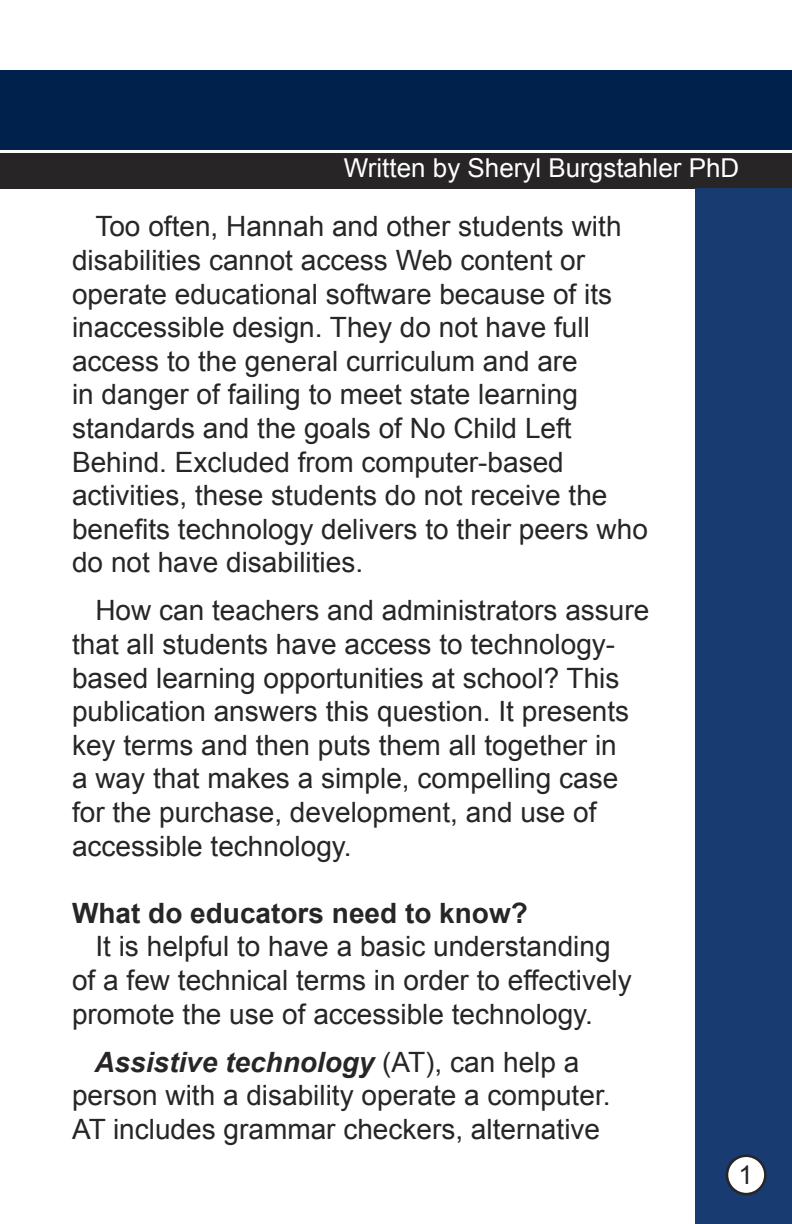
<style>
.page{position:relative;width:792px;height:1224px;background:#fff}
.page>*{position:absolute;margin:0;border:0;box-sizing:border-box;transform-origin:0 0}
.t1{font:28px/33.6px "Arial";color:#272525}
.t2{font:700 28px "Arial";color:#272525}
.t3{font:26px "Arial";color:#fff}
.t4{font:26px "Arial";color:#272525}
.s1{font-weight:700;font-style:italic}
</style>
<div class="page">
<div style="left:0;top:154px;width:792px;height:34px;background:#272525"></div>
<div style="left:695px;top:116px;width:97px;height:1108px;background:#183c72"></div>
<svg style="left:726px;top:1154px;width:41px;height:41px"></svg>
<svg style="left:1px;top:149px;width:791px;height:4px"></svg>
<div style="left:0;top:153px;width:792px;height:34px;background:#272525"></div>
<div style="left:0;top:70px;width:792px;height:79px;background:#00214c"></div>
<div style="left:728px;top:1157px;width:36px;height:36px;background:#fff;border-radius:50%"></div>
<p class="t3" style="left:344px;top:153px;width:397px">Written by Sheryl Burgstahler PhD</p>
<p class="t1" style="left:72px;top:210px;width:577px;text-indent:23px">Too often, Hannah and other students with disabilities cannot access Web content or operate educational software because of its inaccessible design. They do not have full access to the general curriculum and are<br>in danger of failing to meet state learning standards and the goals of No Child Left Behind. Excluded from computer-based activities, these students do not receive the benefits technology delivers to their peers who do not have disabilities.</p>
<p class="t1" style="left:72px;top:594px;width:579px;text-indent:23px">How can teachers and administrators assure that all students have access to technology&shy;based learning opportunities at school? This publication answers this question. It presents key terms and then puts them all together in<br>a way that makes a simple, compelling case for the purchase, development, and use of accessible technology.</p>
<p class="t2" style="left:72px;top:897px;width:457px">What do educators need to know?</p>
<p class="t1" style="left:72px;top:930px;width:561px;text-indent:23px">It is helpful to have a basic understanding of a few technical terms in order to effectively promote the use of accessible technology.</p>
<p class="t1" style="left:72px;top:1045px;width:540px;text-align:center"><span class="s1">Assistive technology</span> (AT), can help a person with a disability operate a computer.<br>AT includes grammar checkers, alternative</p>
<p class="t4" style="left:738px;top:1160px;width:16px">1</p>
</div>
